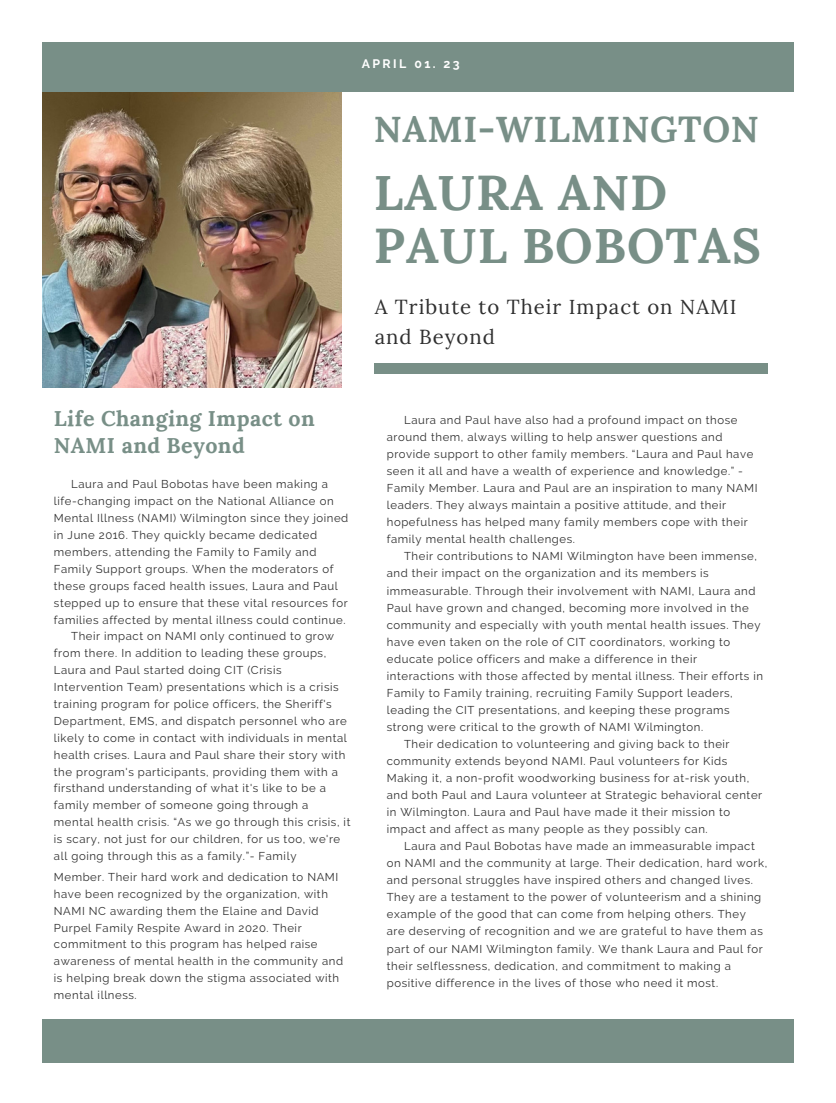
<style>
.page{position:relative;width:836px;height:1103px;background:#fff}
.page>*{position:absolute;margin:0;border:0;box-sizing:border-box;transform-origin:0 0}
.t1{font:700 48.75px/52.9px "Lora";letter-spacing:.02em;color:#788f87}
.t2{font:700 36.15px "Lora";letter-spacing:.02em;color:#788f87}
.t3{font:700 21.45px/26.5px "Lora";letter-spacing:.02em;color:#788f87}
.t4{font:20.25px/30.3px "Lora";letter-spacing:.05em;color:#2f2f2f}
.t5{font:700 12.3px "Raleway";letter-spacing:.2em;color:#fff}
.t6{font:11.4px/17.1px "Raleway";letter-spacing:.05em;color:#2f2f2f}
</style>
<div class="page">
<img style="left:42px;top:91px;width:299px;height:297px">
<div style="left:42px;top:42px;width:751px;height:49px;background:#788f87"></div>
<div style="left:375px;top:363px;width:393px;height:11px;background:#788f87"></div>
<div style="left:42px;top:1019px;width:751px;height:43px;background:#788f87"></div>
<p class="t5" style="left:362px;top:57px;width:100px">APRIL 01. 23</p>
<p class="t2" style="left:374px;top:105px;width:386px">NAMI-WILMINGTON</p>
<p class="t1" style="left:374px;top:165px;width:389px">LAURA AND<br>PAUL BOBOTAS</p>
<p class="t4" style="left:375px;top:291px;width:363px">A Tribute to Their Impact on NAMI and Beyond</p>
<p class="t3" style="left:54px;top:405px;width:262px">Life Changing Impact on<br>NAMI and Beyond</p>
<p class="t6" style="left:54px;top:476px;width:296px;text-indent:17px">Laura and Paul Bobotas have been making a life-changing impact on the National Alliance on Mental Illness (NAMI) Wilmington since they joined in June 2016. They quickly became dedicated members, attending the Family to Family and Family Support groups. When the moderators of these groups faced health issues, Laura and Paul stepped up to ensure that these vital resources for families affected by mental illness could continue.</p>
<p class="t6" style="left:54px;top:628px;width:298px;text-indent:17px">Their impact on NAMI only continued to grow from there. In addition to leading these groups, Laura and Paul started doing CIT (Crisis Intervention Team) presentations which is a crisis training program for police officers, the Sheriff's Department, EMS, and dispatch personnel who are likely to come in contact with individuals in mental health crises. Laura and Paul share their story with the program's participants, providing them with a firsthand understanding of what it's like to be a family member of someone going through a mental health crisis. “As we go through this crisis, it is scary, not just for our children, for us too, we're all going through this as a family.”- Family</p>
<p class="t6" style="left:54px;top:868px;width:291px">Member. Their hard work and dedication to NAMI have been recognized by the organization, with NAMI NC awarding them the Elaine and David Purpel Family Respite Award in 2020. Their commitment to this program has helped raise awareness of mental health in the community and is helping break down the stigma associated with mental illness.</p>
<p class="t6" style="left:387px;top:411px;width:372px;text-indent:17px">Laura and Paul have also had a profound impact on those around them, always willing to help answer questions and provide support to other family members. “Laura and Paul have seen it all and have a wealth of experience and knowledge.” - Family Member. Laura and Paul are an inspiration to many NAMI leaders. They always maintain a positive attitude, and their hopefulness has helped many family members cope with their family mental health challenges.</p>
<p class="t6" style="left:387px;top:548px;width:378px;text-indent:17px">Their contributions to NAMI Wilmington have been immense, and their impact on the organization and its members is immeasurable. Through their involvement with NAMI, Laura and Paul have grown and changed, becoming more involved in the community and especially with youth mental health issues. They have even taken on the role of CIT coordinators, working to educate police officers and make a difference in their interactions with those affected by mental illness. Their efforts in Family to Family training, recruiting Family Support leaders, leading the CIT presentations, and keeping these programs strong were critical to the growth of NAMI Wilmington.</p>
<p class="t6" style="left:387px;top:735px;width:377px;text-indent:17px">Their dedication to volunteering and giving back to their community extends beyond NAMI. Paul volunteers for Kids Making it, a non-profit woodworking business for at-risk youth, and both Paul and Laura volunteer at Strategic behavioral center in Wilmington. Laura and Paul have made it their mission to impact and affect as many people as they possibly can.</p>
<p class="t6" style="left:387px;top:837px;width:382px;text-indent:17px">Laura and Paul Bobotas have made an immeasurable impact on NAMI and the community at large. Their dedication, hard work, and personal struggles have inspired others and changed lives.<br>They are a testament to the power of volunteerism and a shining example of the good that can come from helping others. They<br>are deserving of recognition and we are grateful to have them as part of our NAMI Wilmington family. We thank Laura and Paul for their selflessness, dedication, and commitment to making a positive difference in the lives of those who need it most.</p>
</div>
